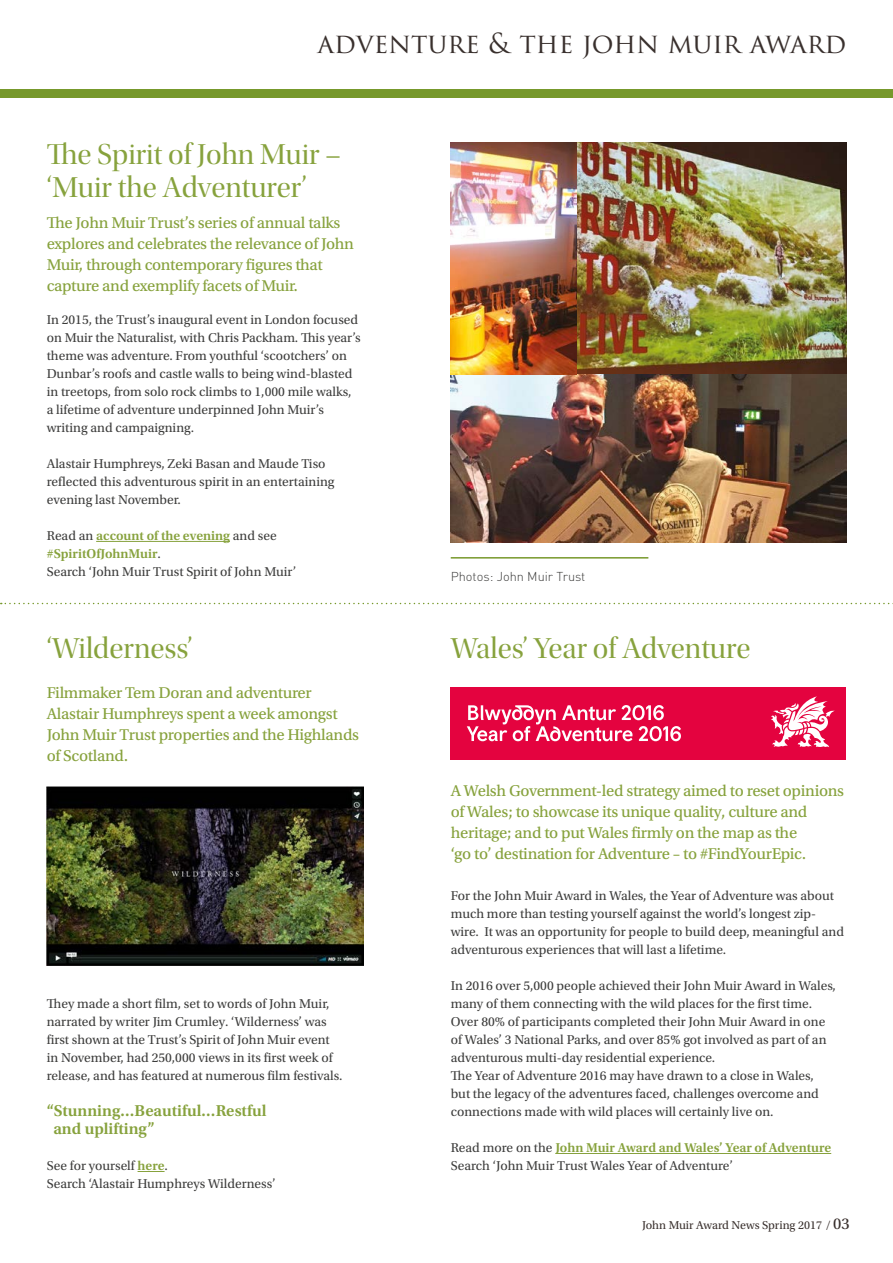
<style>
.page{position:relative;width:893px;height:1263px;background:#fff}
.page>*{position:absolute;margin:0;border:0;box-sizing:border-box;transform-origin:0 0}
.t1{font:30px/33px "Utopia Std Disp";color:#87a23d}
.t2{font:27px "Trajan Pro 3";color:#39302d}
.t3{font:16.5px/21px "Utopia Std Capt";letter-spacing:-.02em;color:#87a23d}
.t4{font:600 16.5px/18px "Utopia Std";color:#87a23d}
.t5{font:13.5px/18px "Utopia Std";color:#3c3c3b}
.t6{font:300 12.75px "DINOT";color:#3c3c3b}
.t7{font:12px "Utopia Std";color:#39302d}
.s1{font-weight:600;color:#87a23d}
.s2{font-size:16.5px}
</style>
<div class="page">
<div style="left:0;top:89px;width:893px;height:9px;background:#77992c"></div>
<svg style="left:1px;top:603px;width:892px;height:1px"></svg>
<hr style="left:96px;top:541px;width:134px;height:1px;background:#87a23d">
<svg style="left:138px;top:1171px;width:27px;height:1px"></svg>
<hr style="left:555px;top:1153px;width:276px;height:1px;background:#87a23d">
<hr style="left:451px;top:557px;width:197px;height:2px;background:#77992c">
<img style="left:577px;top:142px;width:269px;height:232px">
<img style="left:451px;top:374px;width:395px;height:168px">
<img style="left:451px;top:142px;width:126px;height:232px">
<img style="left:47px;top:787px;width:316px;height:178px">
<div style="left:451px;top:687px;width:395px;height:72px;background:#e4033f"></div>
<svg style="left:771px;top:696px;width:64px;height:51px"></svg>
<svg style="left:467px;top:705px;width:214px;height:36px"></svg>
<h2 class="t2" style="left:318px;top:25px;width:530px">ADVENTURE &amp; THE JOHN MUIR AWARD</h2>
<h1 class="t1" style="left:47px;top:139px;width:296px">The Spirit of John Muir – ‘Muir the Adventurer’</h1>
<p class="t3" style="left:47px;top:212px;width:309px">The John Muir Trust’s series of annual talks explores and celebrates the relevance of John Muir, through contemporary figures that capture and exemplify facets of Muir.</p>
<p class="t5" style="left:47px;top:311px;width:315px">In 2015, the Trust’s inaugural event in London focused on Muir the Naturalist, with Chris Packham. This year’s theme was adventure. From youthful ‘scootchers’ on Dunbar’s roofs and castle walls to being wind-blasted in treetops, from solo rock climbs to 1,000 mile walks, a lifetime of adventure underpinned John Muir’s writing and campaigning.</p>
<p class="t5" style="left:47px;top:455px;width:289px">Alastair Humphreys, Zeki Basan and Maude Tiso reflected this adventurous spirit in an entertaining evening last November.</p>
<p class="t5" style="left:47px;top:527px;width:251px">Read an <span class="s1">account of the evening</span> and see <span class="s1">#SpiritOfJohnMuir</span>.<br>Search ‘John Muir Trust Spirit of John Muir’</p>
<p class="t6" style="left:451px;top:568px;width:136px">Photos: John Muir Trust</p>
<h1 class="t1" style="left:47px;top:632px;width:147px">‘Wilderness’</h1>
<h1 class="t1" style="left:451px;top:632px;width:301px">Wales’ Year of Adventure</h1>
<p class="t3" style="left:47px;top:682px;width:314px">Filmmaker Tem Doran and adventurer Alastair Humphreys spent a week amongst John Muir Trust properties and the Highlands of Scotland.</p>
<p class="t5" style="left:47px;top:995px;width:297px">They made a short film, set to words of John Muir, narrated by writer Jim Crumley. ‘Wilderness’ was first shown at the Trust’s Spirit of John Muir event in November, had 250,000 views in its first week of release, and has featured at numerous film festivals.</p>
<p class="t4" style="left:53px;top:1102px;width:215px;text-indent:-7px">“Stunning…Beautiful…Restful and uplifting”</p>
<p class="t5" style="left:47px;top:1157px;width:230px">See for yourself <span class="s1">here</span>.<br>Search ‘Alastair Humphreys Wilderness’</p>
<p class="t3" style="left:451px;top:780px;width:395px">A Welsh Government-led strategy aimed to reset opinions of Wales; to showcase its unique quality, culture and heritage; and to put Wales firmly on the map as the<br>‘go to’ destination for Adventure – to #FindYourEpic.</p>
<p class="t5" style="left:451px;top:887px;width:395px">For the John Muir Award in Wales, the Year of Adventure was about much more than testing yourself against the world’s longest zip&shy;wire. It was an opportunity for people to build deep, meaningful and adventurous experiences that will last a lifetime.</p>
<p class="t5" style="left:451px;top:977px;width:387px">In 2016 over 5,000 people achieved their John Muir Award in Wales, many of them connecting with the wild places for the first time.<br>Over 80% of participants completed their John Muir Award in one of Wales’ 3 National Parks, and over 85% got involved as part of an adventurous multi-day residential experience.<br>The Year of Adventure 2016 may have drawn to a close in Wales, but the legacy of the adventures faced, challenges overcome and connections made with wild places will certainly live on.</p>
<p class="t5" style="left:451px;top:1139px;width:382px">Read more on the <span class="s1">John Muir Award and Wales’ Year of Adventure<br></span>Search ‘John Muir Trust Wales Year of Adventure’</p>
<p class="t7" style="left:642px;top:1219px;width:209px">John Muir Award News Spring 2017 / <span class="s2">03</span></p>
</div>
